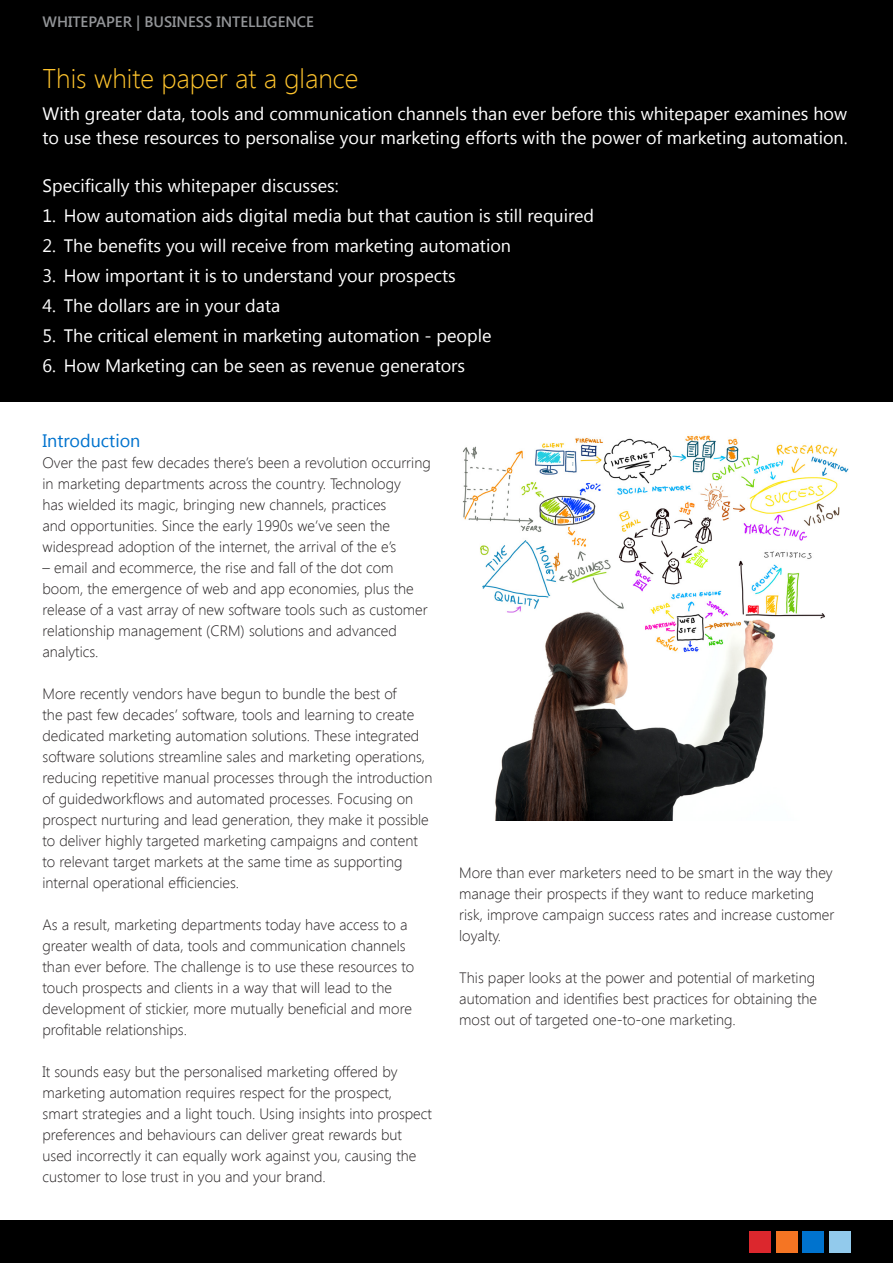
<style>
.page{position:relative;width:893px;height:1263px;background:#fff}
.page>*{position:absolute;margin:0;border:0;box-sizing:border-box;transform-origin:0 0}
.t1{font:300 27px "Segoe UI";color:#ffc52d}
.list-numbers{font:18px/24px "Segoe UI";color:#fff}
.t2{font:18px "Segoe UI";color:#0073ce}
.t3{font:300 15px/21px "Segoe UI";color:#231f20}
.t4{font:600 15px "Segoe UI";color:#939598}
</style>
<div class="page">
<div style="left:0;top:0;width:893px;height:43px;background:#000"></div>
<div style="left:0;top:1220px;width:893px;height:43px;background:#000"></div>
<div style="left:749px;top:1231px;width:22px;height:21px;background:#dc272d"></div>
<div style="left:776px;top:1231px;width:21px;height:21px;background:#f57523"></div>
<div style="left:803px;top:1231px;width:21px;height:21px;background:#0073ce"></div>
<div style="left:829px;top:1231px;width:21px;height:21px;background:#92caec"></div>
<div style="left:0;top:43px;width:893px;height:359px;background:#000"></div>
<img style="left:462px;top:435px;width:387px;height:385px">
<p class="t4" style="left:43px;top:11px;width:273px">WHITEPAPER | BUSINESS INTELLIGENCE</p>
<p class="t1" style="left:43px;top:60px;width:318px">This white paper at a glance</p>
<p class="list-numbers" style="left:43px;top:101px;width:807px">With greater data, tools and communication channels than ever before this whitepaper examines how to use these resources to personalise your marketing efforts with the power of marketing automation.</p>
<p class="list-numbers" style="left:43px;top:173px;width:298px">Specifically this whitepaper discusses:</p>
<p class="list-numbers" style="left:43px;top:203px;width:553px">1. How automation aids digital media but that caution is still required</p>
<p class="list-numbers" style="left:43px;top:233px;width:470px">2. The benefits you will receive from marketing automation</p>
<p class="list-numbers" style="left:43px;top:263px;width:415px">3. How important it is to understand your prospects</p>
<p class="list-numbers" style="left:43px;top:293px;width:239px">4. The dollars are in your data</p>
<p class="list-numbers" style="left:43px;top:323px;width:450px">5. The critical element in marketing automation - people</p>
<p class="list-numbers" style="left:43px;top:353px;width:424px">6. How Marketing can be seen as revenue generators</p>
<p class="t2" style="left:43px;top:428px;width:99px">Introduction</p>
<p class="t3" style="left:43px;top:451px;width:390px">Over the past few decades there’s been a revolution occurring in marketing departments across the country. Technology<br>has wielded its magic, bringing new channels, practices<br>and opportunities. Since the early 1990s we’ve seen the widespread adoption of the internet, the arrival of the e’s</p>
<p class="t3" style="left:43px;top:556px;width:387px">– email and ecommerce, the rise and fall of the dot com boom, the emergence of web and app economies, plus the release of a vast array of new software tools such as customer relationship management (CRM) solutions and advanced analytics.</p>
<p class="t3" style="left:43px;top:682px;width:384px">More recently vendors have begun to bundle the best of<br>the past few decades’ software, tools and learning to create dedicated marketing automation solutions. These integrated software solutions streamline sales and marketing operations,</p>
<p class="t3" style="left:43px;top:766px;width:391px">reducing repetitive manual processes through the introduction of guidedworkflows and automated processes. Focusing on prospect nurturing and lead generation, they make it possible to deliver highly targeted marketing campaigns and content to relevant target markets at the same time as supporting internal operational efficiencies.</p>
<p class="t3" style="left:43px;top:913px;width:373px">As a result, marketing departments today have access to a greater wealth of data, tools and communication channels than ever before. The challenge is to use these resources to touch prospects and clients in a way that will lead to the</p>
<p class="t3" style="left:43px;top:997px;width:371px">development of stickier, more mutually beneficial and more profitable relationships.</p>
<p class="t3" style="left:43px;top:1060px;width:391px">It sounds easy but the personalised marketing offered by marketing automation requires respect for the prospect,<br>smart strategies and a light touch. Using insights into prospect preferences and behaviours can deliver great rewards but</p>
<p class="t3" style="left:43px;top:1144px;width:375px">used incorrectly it can equally work against you, causing the customer to lose trust in you and your brand.</p>
<p class="t3" style="left:459px;top:861px;width:377px">More than ever marketers need to be smart in the way they manage their prospects if they want to reduce marketing risk, improve campaign success rates and increase customer loyalty.</p>
<p class="t3" style="left:459px;top:966px;width:359px">This paper looks at the power and potential of marketing automation and identifies best practices for obtaining the most out of targeted one-to-one marketing.</p>
</div>
